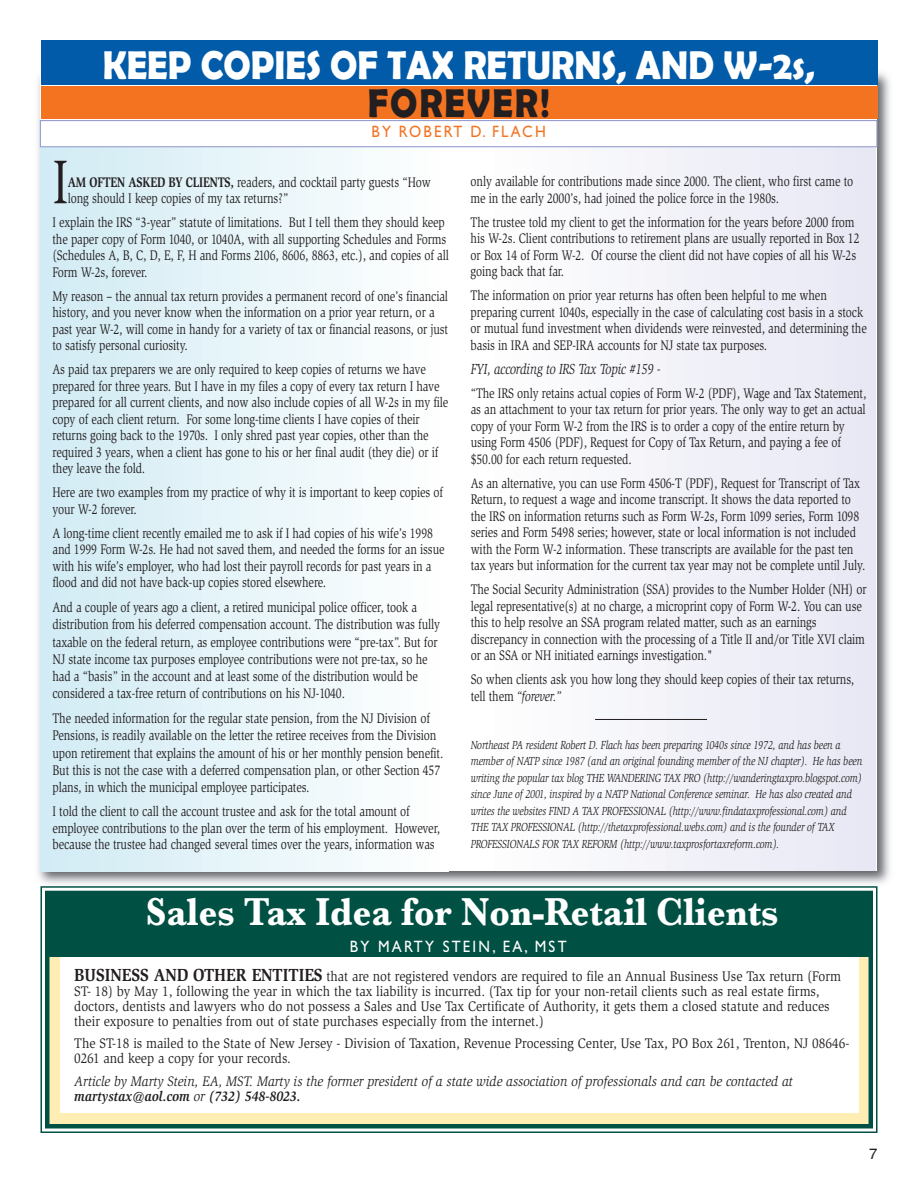
<style>
.page{position:relative;width:918px;height:1188px;background:#fff}
.page>*{position:absolute;margin:0;border:0;box-sizing:border-box;transform-origin:0 0}
.t1{font:63.45px "Slimbach";color:#231f20;scale:.8 1}
.t2{font:700 40.5px "Baskerville";color:#fff;scale:.9 1}
.t3{font:700 40.5px "Berlin Sans FB Demi";color:#fff;scale:.9 1}
.t4{font:700 40.5px "Berlin Sans FB Demi";letter-spacing:.05em;color:#231f20;scale:.9 1}
.t5{font:16.5px "Gill Sans Std";letter-spacing:.15em;color:#fff;scale:.9 1}
.t6{font:16.5px "Gill Sans Std";letter-spacing:.15em;color:#f47321;scale:.9 1}
.t7{font:italic 15px "Slimbach";letter-spacing:-.01em;color:#231f20;scale:.8 1}
.t8{font:15px "Helvetica";color:#231f20}
.t9{font:14.25px/16.5px "Slimbach";letter-spacing:-.01em;color:#231f20;scale:.8 1}
.t10{font:14.25px/15px "Slimbach";letter-spacing:-.01em;color:#231f20;scale:.9 1}
.t11{font:italic 14.25px/15px "Slimbach";color:#231f20;scale:.9 1}
.t12{font:italic 12px/16.5px "Slimbach";letter-spacing:-.01em;color:#231f20;scale:.8 1}
.s1{font-weight:700}
.s2{font-style:italic}
.s3{font-weight:700;font-size:18px}
</style>
<div class="page">
<img style="left:38px;top:72px;width:852px;height:819px">
<img style="left:41px;top:871px;width:407px;height:1px">
<img style="left:41px;top:148px;width:407px;height:723px">
<img style="left:458px;top:148px;width:418px;height:723px">
<div style="left:41px;top:40px;width:837px;height:45px;background:#015ba9"></div>
<div style="left:41px;top:86px;width:837px;height:33px;background:#f47321"></div>
<div style="left:41px;top:121px;width:835px;height:25px;background:#fff"></div>
<div style="left:40px;top:120px;width:838px;height:27px;border:1px solid #989fce"></div>
<hr style="left:595px;top:719px;width:112px;height:1px;background:#231f20">
<div style="left:50px;top:895px;width:818px;height:229px;background:#ffeeb4"></div>
<div style="left:40px;top:886px;width:837px;height:247px;border:2px solid #005143"></div>
<div style="left:45px;top:891px;width:828px;height:238px;border:4px solid #005143"></div>
<div style="left:61px;top:908px;width:798px;height:205px;background:#fff"></div>
<div style="left:49px;top:895px;width:820px;height:62px;background:#005143"></div>
<h2 class="t3" style="left:103px;top:42px;width:793px">KEEP COPIES OF TAX RETURNS, AND W-2s,</h2>
<h2 class="t4" style="left:368px;top:79px;width:204px">FOREVER!</h2>
<p class="t6" style="left:372px;top:125px;width:195px">BY ROBERT D. FLACH</p>
<h1 class="t1" style="left:52px;top:158px;width:21px">I</h1>
<p class="t9" style="left:68px;top:175px;width:455px"><span class="s1">AM OFTEN ASKED BY CLIENTS,</span> readers, and cocktail party guests “How long should I keep copies of my tax returns?”</p>
<p class="t9" style="left:52px;top:215px;width:497px">I explain the IRS “3-year” statute of limitations. But I tell them they should keep the paper copy of Form 1040, or 1040A, with all supporting Schedules and Forms (Schedules A, B, C, D, E, F, H and Forms 2106, 8606, 8863, etc.), and copies of all Form W-2s, forever.</p>
<p class="t9" style="left:52px;top:289px;width:496px">My reason – the annual tax return provides a permanent record of one’s financial history, and you never know when the information on a prior year return, or a past year W-2, will come in handy for a variety of tax or financial reasons, or just to satisfy personal curiosity.</p>
<p class="t9" style="left:52px;top:362px;width:496px">As paid tax preparers we are only required to keep copies of returns we have prepared for three years. But I have in my files a copy of every tax return I have prepared for all current clients, and now also include copies of all W-2s in my file copy of each client return. For some long-time clients I have copies of their returns going back to the 1970s. I only shred past year copies, other than the required 3 years, when a client has gone to his or her final audit (they die) or if they leave the fold.</p>
<p class="t9" style="left:52px;top:485px;width:490px">Here are two examples from my practice of why it is important to keep copies of your W-2 forever.</p>
<p class="t9" style="left:52px;top:526px;width:492px">A long-time client recently emailed me to ask if I had copies of his wife’s 1998 and 1999 Form W-2s. He had not saved them, and needed the forms for an issue with his wife’s employer, who had lost their payroll records for past years in a flood and did not have back-up copies stored elsewhere.</p>
<p class="t9" style="left:52px;top:600px;width:486px;line-height:17.2px">And a couple of years ago a client, a retired municipal police officer, took a distribution from his deferred compensation account. The distribution was fully taxable on the federal return, as employee contributions were “pre-tax”. But for NJ state income tax purposes employee contributions were not pre-tax, so he had a “basis” in the account and at least some of the distribution would be considered a tax-free return of contributions on his NJ-1040.</p>
<p class="t9" style="left:52px;top:711px;width:490px;line-height:17.2px">The needed information for the regular state pension, from the NJ Division of Pensions, is readily available on the letter the retiree receives from the Division upon retirement that explains the amount of his or her monthly pension benefit.<br>But this is not the case with a deferred compensation plan, or other Section 457 plans, in which the municipal employee participates.</p>
<p class="t9" style="left:52px;top:804px;width:486px">I told the client to call the account trustee and ask for the total amount of employee contributions to the plan over the term of his employment. However, because the trustee had changed several times over the years, information was</p>
<p class="t9" style="left:471px;top:174px;width:480px">only available for contributions made since 2000. The client, who first came to me in the early 2000’s, had joined the police force in the 1980s.</p>
<p class="t9" style="left:471px;top:215px;width:488px">The trustee told my client to get the information for the years before 2000 from his W-2s. Client contributions to retirement plans are usually reported in Box 12 or Box 14 of Form W-2. Of course the client did not have copies of all his W-2s going back that far.</p>
<p class="t9" style="left:471px;top:288px;width:497px">The information on prior year returns has often been helpful to me when preparing current 1040s, especially in the case of calculating cost basis in a stock or mutual fund investment when dividends were reinvested, and determining the basis in IRA and SEP-IRA accounts for NJ state tax purposes.</p>
<p class="t7" style="left:471px;top:363px;width:239px">FYI, according to IRS Tax Topic #159 -</p>
<p class="t9" style="left:471px;top:386px;width:496px">“The IRS only retains actual copies of Form W-2 (PDF), Wage and Tax Statement, as an attachment to your tax return for prior years. The only way to get an actual copy of your Form W-2 from the IRS is to order a copy of the entire return by using Form 4506 (PDF), Request for Copy of Tax Return, and paying a fee of $50.00 for each return requested.</p>
<p class="t9" style="left:471px;top:476px;width:495px">As an alternative, you can use Form 4506-T (PDF), Request for Transcript of Tax Return, to request a wage and income transcript. It shows the data reported to the IRS on information returns such as Form W-2s, Form 1099 series, Form 1098 series and Form 5498 series; however, state or local information is not included with the Form W-2 information. These transcripts are available for the past ten tax years but information for the current tax year may not be complete until July.</p>
<p class="t9" style="left:471px;top:582px;width:496px">The Social Security Administration (SSA) provides to the Number Holder (NH) or legal representative(s) at no charge, a microprint copy of Form W-2. You can use this to help resolve an SSA program related matter, such as an earnings discrepancy in connection with the processing of a Title II and/or Title XVI claim or an SSA or NH initiated earnings investigation."</p>
<p class="t9" style="left:471px;top:672px;width:481px">So when clients ask you how long they should keep copies of their tax returns, tell them <span class="s2">“forever.”</span></p>
<p class="t12" style="left:471px;top:737px;width:491px">Northeast PA resident Robert D. Flach has been preparing 1040s since 1972, and has been a member of NATP since 1987 (and an original founding member of the NJ chapter). He has been writing the popular tax blog THE WANDERING TAX PRO (http://wanderingtaxpro.blogspot.com) since June of 2001, inspired by a NATP National Conference seminar. He has also created and writes the websites FIND A TAX PROFESSIONAL (http://www.findataxprofessional.com) and THE TAX PROFESSIONAL (http://thetaxprofessional.webs.com) and is the founder of TAX PROFESSIONALS FOR TAX REFORM (http://www.taxprosfortaxreform.com).</p>
<h2 class="t2" style="left:146px;top:888px;width:705px">Sales Tax Idea for Non-Retail Clients</h2>
<p class="t5" style="left:350px;top:940px;width:242px">BY MARTY STEIN, EA, MST</p>
<p class="t10" style="left:74px;top:969px;width:853px"><span class="s3">BUSINESS AND OTHER ENTITIES</span> that are not registered vendors are required to file an Annual Business Use Tax return (Form ST- 18) by May 1, following the year in which the tax liability is incurred. (Tax tip for your non-retail clients such as real estate firms, doctors, dentists and lawyers who do not possess a Sales and Use Tax Certificate of Authority, it gets them a closed statute and reduces their exposure to penalties from out of state purchases especially from the internet.)</p>
<p class="t10" style="left:74px;top:1037px;width:863px">The ST-18 is mailed to the State of New Jersey - Division of Taxation, Revenue Processing Center, Use Tax, PO Box 261, Trenton, NJ 08646-<br>0261 and keep a copy for your records.</p>
<p class="t11" style="left:74px;top:1074px;width:800px">Article by Marty Stein, EA, MST. Marty is the former president of a state wide association of professionals and can be contacted at <span class="s1">martystax@aol.com</span> or <span class="s1">(732) 548-8023.</span></p>
<p class="t8" style="left:869px;top:1145px;width:10px">7</p>
</div>
